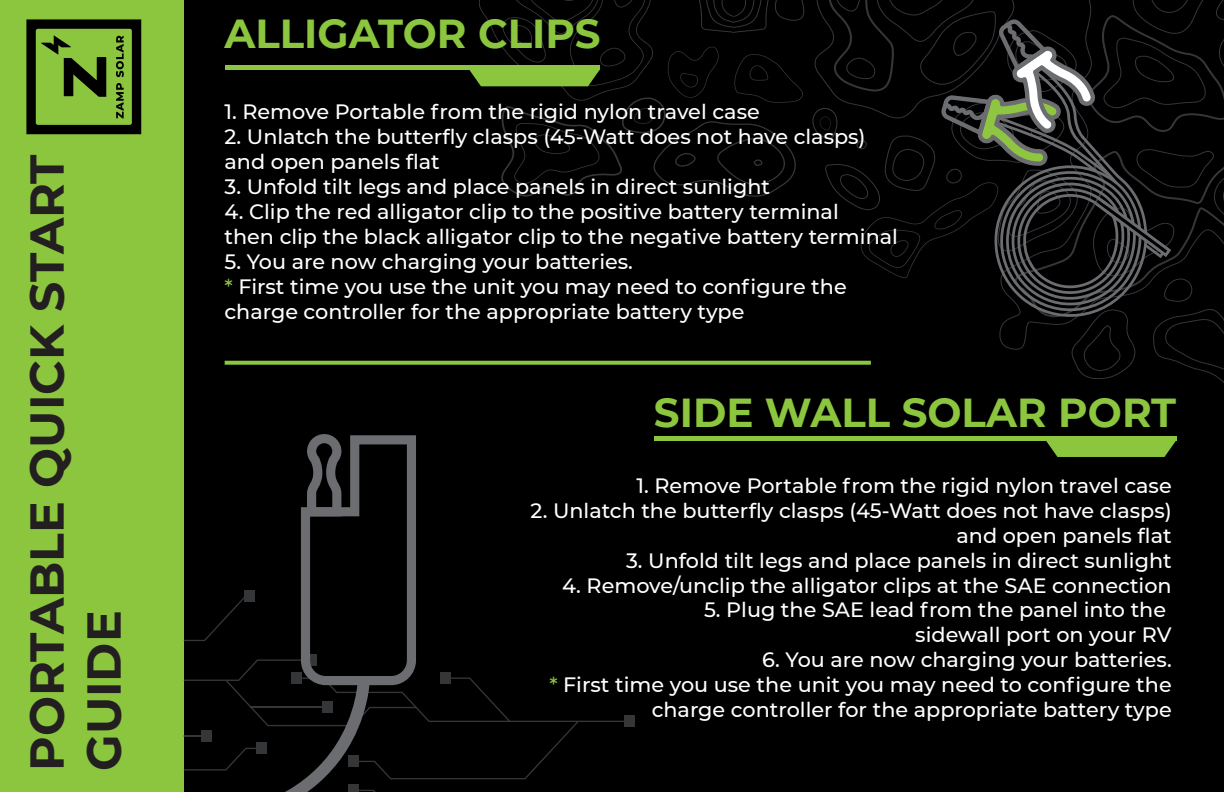
<style>
.page{position:relative;width:1224px;height:792px;background:#000001}
.page>*{position:absolute;margin:0;border:0;box-sizing:border-box;transform-origin:0 0}
.t1{font:700 47.4px/56.8px "Montserrat";color:#231f20}
.t2{font:700 40.4px "Montserrat";color:#8bc63e}
.t3{font:500 20.8px/25px "Montserrat";color:#fff}
.s1{color:#8bc63e}
</style>
<div class="page">
<div style="left:0;top:0;width:183px;height:792px;background:#8bc63e"></div>
<div style="left:625px;top:716px;width:10px;height:11px;background:#353638"></div>
<div style="left:225px;top:65px;width:375px;height:5px;background:#8bc63e"></div>
<svg style="left:469px;top:0;width:336px;height:197px"></svg>
<div style="left:654px;top:436px;width:522px;height:5px;background:#8bc63e"></div>
<svg style="left:1046px;top:441px;width:130px;height:16px;background:#7eb338"></svg>
<svg style="left:26px;top:19px;width:115px;height:115px"></svg>
<svg style="left:812px;top:0;width:412px;height:383px"></svg>
<svg style="left:183px;top:434px;width:447px;height:358px"></svg>
<svg style="left:225px;top:361px;width:646px;height:4px;background:#81b739"></svg>
<h1 class="t1" style="left:16px;top:771px;width:618px;rotate:-90deg">PORTABLE QUICK START<br>GUIDE</h1>
<h2 class="t2" style="left:225px;top:5px;width:378px">ALLIGATOR CLIPS</h2>
<p class="t3" style="left:225px;top:99px;width:537px">1. Remove Portable from the rigid nylon travel case</p>
<p class="t3" style="left:225px;top:124px;width:643px">2. Unlatch the butterfly clasps (45-Watt does not have clasps) and open panels flat</p>
<p class="t3" style="left:225px;top:173px;width:547px">3. Unfold tilt legs and place panels in direct sunlight</p>
<p class="t3" style="left:225px;top:198px;width:675px">4. Clip the red alligator clip to the positive battery terminal<br>then clip the black alligator clip to the negative battery terminal</p>
<p class="t3" style="left:225px;top:248px;width:624px">5. You are now charging your batteries.<br><span class="s1">*</span> First time you use the unit you may need to configure the charge controller for the appropriate battery type</p>
<h2 class="t2" style="left:654px;top:383px;width:524px">SIDE WALL SOLAR PORT</h2>
<p class="t3" style="left:636px;top:472px;width:537px">1. Remove Portable from the rigid nylon travel case</p>
<p class="t3" style="left:531px;top:497px;width:643px;text-align:right">2. Unlatch the butterfly clasps (45-Watt does not have clasps) and open panels flat</p>
<p class="t3" style="left:626px;top:547px;width:547px">3. Unfold tilt legs and place panels in direct sunlight</p>
<p class="t3" style="left:562px;top:572px;width:611px">4. Remove/unclip the alligator clips at the SAE connection</p>
<p class="t3" style="left:704px;top:597px;width:469px;text-align:right">5. Plug the SAE lead from the panel into the sidewall port on your RV</p>
<p class="t3" style="left:549px;top:647px;width:624px;text-align:right">6. You are now charging your batteries.<br><span class="s1">*</span> First time you use the unit you may need to configure the charge controller for the appropriate battery type</p>
</div>
